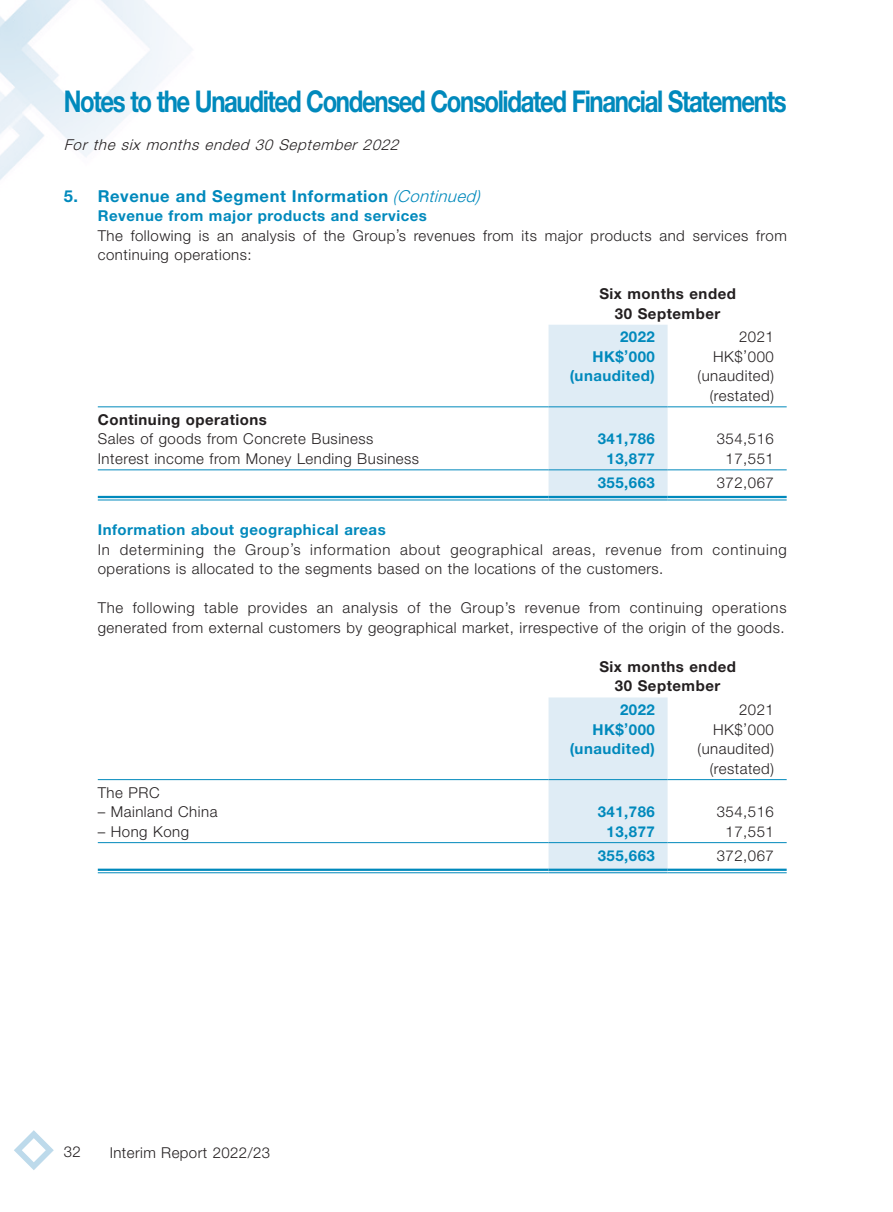
<style>
.page{position:relative;width:893px;height:1212px;background:#fff}
.page>*{position:absolute;margin:0;border:0;box-sizing:border-box;transform-origin:0 0}
.t1{font:700 30px "Helvetica Neue LT Std";letter-spacing:-.055em;color:#0089bc;scale:.8 1}
.Heading_1{font:700 16.5px "Helvetica Neue LT Std";letter-spacing:.035em;color:#0089bc}
.Body_Text{font:300 15px/19.5px "Helvetica Neue LT Std";letter-spacing:.035em;color:#231f20}
.Body_Text-2{font:300 15px/19.5px "Helvetica Neue LT Std";letter-spacing:.055em;color:#231f20}
.Body_Text-3{font:700 15px "Helvetica Neue LT Std";letter-spacing:.035em;color:#0089bc}
.Body_Text-4{font:700 15px "Helvetica Neue LT Std";letter-spacing:.035em;color:#231f20}
.Heading_2{font:700 15px "Helvetica Neue LT Std";letter-spacing:.035em;color:#0089bc}
.t2{font:italic 300 15px "Helvetica Neue LT Std";color:#231f20}
.s1{font-weight:300;font-style:italic}
</style>
<div class="page">
<img style="left:0;top:0;width:787px;height:874px">
<svg style="left:14px;top:1130px;width:40px;height:40px"></svg>
<div style="left:549px;top:325px;width:119px;height:175px;background:#dfecf5"></div>
<hr style="left:98px;top:406px;width:451px;height:1px;background:#0089bc">
<hr style="left:549px;top:406px;width:119px;height:1px;background:#0089bc">
<hr style="left:668px;top:406px;width:119px;height:1px;background:#0089bc">
<hr style="left:98px;top:469px;width:451px;height:1px;background:#0089bc">
<hr style="left:549px;top:469px;width:119px;height:1px;background:#0089bc">
<hr style="left:668px;top:469px;width:119px;height:1px;background:#0089bc">
<hr style="left:98px;top:496px;width:451px;height:2px;background:#0089bc">
<hr style="left:98px;top:500px;width:451px;height:1px;background:#0089bc">
<hr style="left:549px;top:496px;width:119px;height:2px;background:#0089bc">
<hr style="left:549px;top:500px;width:119px;height:1px;background:#0089bc">
<hr style="left:668px;top:496px;width:119px;height:2px;background:#0089bc">
<hr style="left:668px;top:500px;width:119px;height:1px;background:#0089bc">
<div style="left:549px;top:697px;width:119px;height:175px;background:#dfecf5"></div>
<hr style="left:98px;top:779px;width:451px;height:1px;background:#0089bc">
<hr style="left:549px;top:779px;width:119px;height:1px;background:#0089bc">
<hr style="left:668px;top:779px;width:119px;height:1px;background:#0089bc">
<hr style="left:98px;top:842px;width:451px;height:1px;background:#0089bc">
<hr style="left:549px;top:842px;width:119px;height:1px;background:#0089bc">
<hr style="left:668px;top:842px;width:119px;height:1px;background:#0089bc">
<hr style="left:98px;top:869px;width:451px;height:2px;background:#0089bc">
<hr style="left:98px;top:872px;width:451px;height:1px;background:#0089bc">
<hr style="left:549px;top:869px;width:119px;height:2px;background:#0089bc">
<hr style="left:549px;top:872px;width:119px;height:1px;background:#0089bc">
<hr style="left:668px;top:869px;width:119px;height:2px;background:#0089bc">
<hr style="left:668px;top:872px;width:119px;height:1px;background:#0089bc">
<h1 class="t1" style="left:64px;top:83px;width:905px">Notes to the Unaudited Condensed Consolidated Financial Statements</h1>
<p class="t2" style="left:64px;top:135px;width:341px">For the six months ended 30 September 2022</p>
<p class="Heading_1" style="left:64px;top:186px;width:418px">5. Revenue and Segment Information <span class="s1">(Continued)</span></p>
<p class="Heading_2" style="left:98px;top:206px;width:331px">Revenue from major products and services</p>
<p class="Body_Text" style="left:98px;top:225px;width:690px">The following is an analysis of the Group’s revenues from its major products and services from continuing operations:</p>
<p class="Body_Text-4" style="left:599px;top:284px;width:138px">Six months ended</p>
<p class="Body_Text-4" style="left:615px;top:304px;width:107px">30 September</p>
<p class="Body_Text-3" style="left:620px;top:328px;width:36px">2022</p>
<p class="Body_Text" style="left:739px;top:327px;width:36px">2021</p>
<p class="Body_Text-3" style="left:592px;top:347px;width:64px">HK$’000</p>
<p class="Body_Text" style="left:713px;top:346px;width:62px">HK$’000</p>
<p class="Body_Text-3" style="left:570px;top:367px;width:87px">(unaudited)</p>
<p class="Body_Text" style="left:698px;top:366px;width:78px">(unaudited)</p>
<p class="Body_Text" style="left:710px;top:385px;width:66px">(restated)</p>
<p class="Body_Text-4" style="left:98px;top:410px;width:171px">Continuing operations</p>
<p class="Body_Text" style="left:98px;top:429px;width:277px">Sales of goods from Concrete Business</p>
<p class="Body_Text-3" style="left:598px;top:430px;width:59px">341,786</p>
<p class="Body_Text" style="left:717px;top:429px;width:59px">354,516</p>
<p class="Body_Text" style="left:98px;top:448px;width:323px">Interest income from Money Lending Business</p>
<p class="Body_Text-3" style="left:606px;top:449px;width:50px">13,877</p>
<p class="Body_Text" style="left:726px;top:448px;width:50px">17,551</p>
<p class="Body_Text-3" style="left:598px;top:473px;width:59px">355,663</p>
<p class="Body_Text" style="left:717px;top:472px;width:59px">372,067</p>
<p class="Heading_2" style="left:98px;top:521px;width:289px">Information about geographical areas</p>
<p class="Body_Text-2" style="left:98px;top:539px;width:691px">In determining the Group’s information about geographical areas, revenue from continuing operations is allocated to the segments based on the locations of the customers.</p>
<p class="Body_Text" style="left:98px;top:598px;width:690px">The following table provides an analysis of the Group’s revenue from continuing operations generated from external customers by geographical market, irrespective of the origin of the goods.</p>
<p class="Body_Text-4" style="left:599px;top:657px;width:138px">Six months ended</p>
<p class="Body_Text-4" style="left:615px;top:677px;width:107px">30 September</p>
<p class="Body_Text-3" style="left:620px;top:700px;width:36px">2022</p>
<p class="Body_Text" style="left:739px;top:700px;width:36px">2021</p>
<p class="Body_Text-3" style="left:592px;top:720px;width:64px">HK$’000</p>
<p class="Body_Text" style="left:713px;top:719px;width:62px">HK$’000</p>
<p class="Body_Text-3" style="left:570px;top:739px;width:87px">(unaudited)</p>
<p class="Body_Text" style="left:698px;top:739px;width:78px">(unaudited)</p>
<p class="Body_Text" style="left:710px;top:758px;width:66px">(restated)</p>
<p class="Body_Text" style="left:98px;top:782px;width:63px">The PRC</p>
<p class="Body_Text" style="left:98px;top:802px;width:121px">– Mainland China</p>
<p class="Body_Text-3" style="left:598px;top:802px;width:59px">341,786</p>
<p class="Body_Text" style="left:717px;top:802px;width:59px">354,516</p>
<p class="Body_Text" style="left:98px;top:821px;width:93px">– Hong Kong</p>
<p class="Body_Text-3" style="left:606px;top:822px;width:50px">13,877</p>
<p class="Body_Text" style="left:726px;top:821px;width:50px">17,551</p>
<p class="Body_Text-3" style="left:598px;top:846px;width:59px">355,663</p>
<p class="Body_Text" style="left:717px;top:845px;width:59px">372,067</p>
<p class="Body_Text" style="left:64px;top:1141px;width:19px">32</p>
<p class="Body_Text" style="left:110px;top:1142px;width:162px">Interim Report 2022/23</p>
</div>
